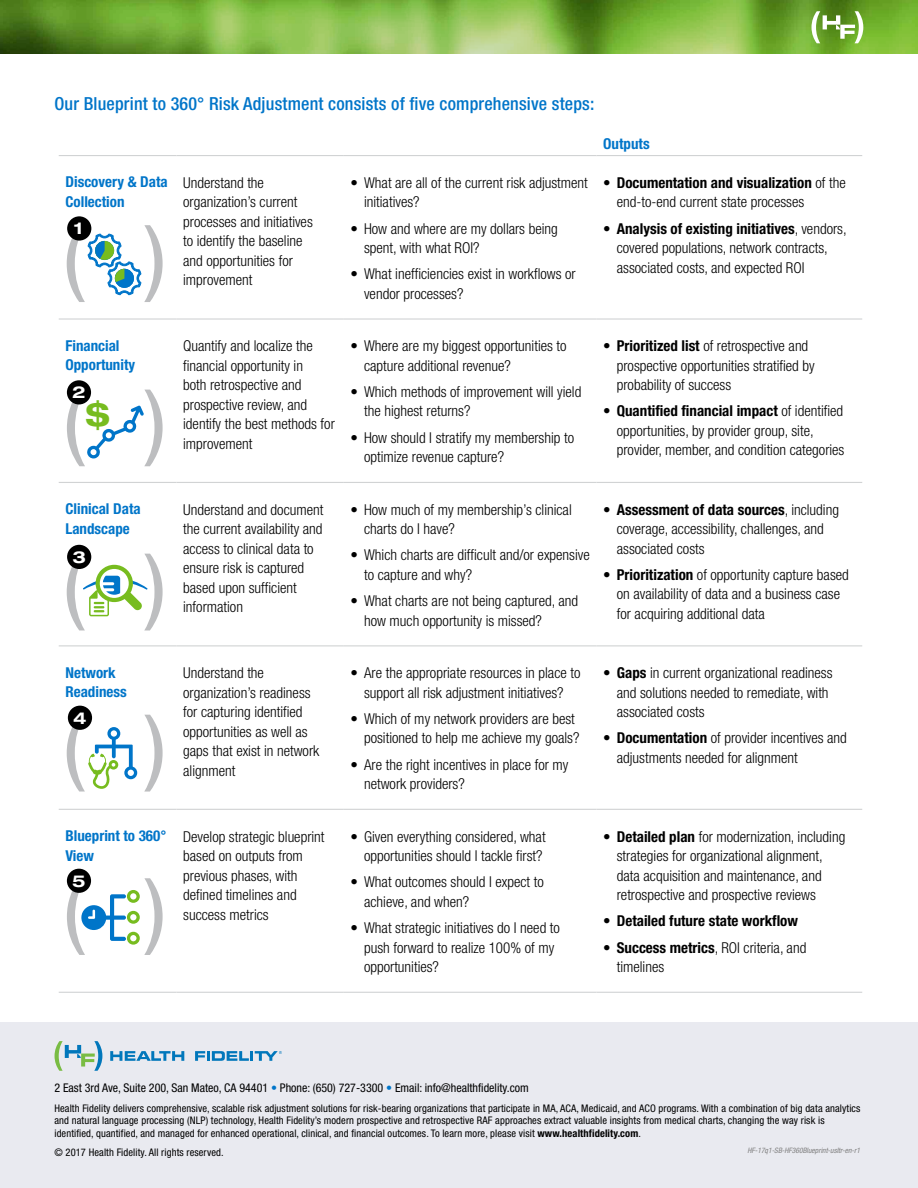
<style>
.page{position:relative;width:918px;height:1188px;background:#fff}
.page>*{position:absolute;margin:0;border:0;box-sizing:border-box;transform-origin:0 0}
.t1{font:700 expanded 32.4px "Helvetica Neue";color:#77bc1f}
.t2{font:500 condensed 18px "Helvetica Neue";letter-spacing:.01em;color:#0075c9}
.t3{font:700 expanded 16.5px "Helvetica Neue";color:#fff}
.t4{font:300 condensed 15px/19.5px "Helvetica Neue";color:#000}
.t5{font:700 condensed 15px/19.5px "Helvetica Neue";color:#0075c9}
.t6{font:700 condensed 15px "Helvetica Neue";color:#000}
.t7{font:condensed 12px "Helvetica Neue";color:#000}
.t8{font:condensed 10.5px/12.6px "Helvetica Neue";letter-spacing:.01em;color:#000}
.t9{font:italic condensed 7.5px "Helvetica Neue";color:#808080}
.s1{font-weight:700}
.s2{font-weight:300}
.s3{color:#0075c9}
</style>
<div class="page">
<div style="left:0;top:1022px;width:918px;height:166px;background:#e9eaf0"></div>
<svg style="left:0;top:0;width:918px;height:54px;background:#7caf41"></svg>
<svg style="left:812px;top:11px;width:51px;height:32px"></svg>
<svg style="left:110px;top:1051px;width:74px;height:10px"></svg>
<svg style="left:195px;top:1051px;width:87px;height:10px"></svg>
<svg style="left:55px;top:1041px;width:47px;height:30px"></svg>
<hr style="left:59px;top:155px;width:117px;height:1px;background:#d1d3d4">
<hr style="left:176px;top:155px;width:168px;height:1px;background:#d1d3d4">
<hr style="left:344px;top:155px;width:253px;height:1px;background:#d1d3d4">
<hr style="left:597px;top:155px;width:265px;height:1px;background:#d1d3d4">
<hr style="left:59px;top:318px;width:117px;height:2px;background:#d1d3d4">
<hr style="left:176px;top:318px;width:168px;height:2px;background:#d1d3d4">
<hr style="left:344px;top:318px;width:253px;height:2px;background:#d1d3d4">
<hr style="left:597px;top:318px;width:265px;height:2px;background:#d1d3d4">
<hr style="left:59px;top:482px;width:117px;height:1px;background:#d1d3d4">
<hr style="left:176px;top:482px;width:168px;height:1px;background:#d1d3d4">
<hr style="left:344px;top:482px;width:253px;height:1px;background:#d1d3d4">
<hr style="left:597px;top:482px;width:265px;height:1px;background:#d1d3d4">
<hr style="left:59px;top:645px;width:117px;height:1px;background:#d1d3d4">
<hr style="left:176px;top:645px;width:168px;height:1px;background:#d1d3d4">
<hr style="left:344px;top:645px;width:253px;height:1px;background:#d1d3d4">
<hr style="left:597px;top:645px;width:265px;height:1px;background:#d1d3d4">
<hr style="left:59px;top:809px;width:117px;height:1px;background:#d1d3d4">
<hr style="left:176px;top:809px;width:168px;height:1px;background:#d1d3d4">
<hr style="left:344px;top:809px;width:253px;height:1px;background:#d1d3d4">
<hr style="left:597px;top:809px;width:265px;height:1px;background:#d1d3d4">
<hr style="left:59px;top:992px;width:117px;height:1px;background:#d1d3d4">
<hr style="left:176px;top:992px;width:168px;height:1px;background:#d1d3d4">
<hr style="left:344px;top:992px;width:253px;height:1px;background:#d1d3d4">
<hr style="left:597px;top:992px;width:265px;height:1px;background:#d1d3d4">
<svg style="left:67px;top:225px;width:96px;height:77px"></svg>
<div style="left:67px;top:216px;width:24px;height:25px;background:#000;border-radius:50%"></div>
<svg style="left:67px;top:390px;width:96px;height:76px"></svg>
<div style="left:67px;top:380px;width:24px;height:24px;background:#000;border-radius:50%"></div>
<svg style="left:67px;top:554px;width:96px;height:76px"></svg>
<div style="left:67px;top:545px;width:24px;height:24px;background:#000;border-radius:50%"></div>
<svg style="left:144px;top:715px;width:19px;height:77px"></svg>
<div style="left:124px;top:766px;width:13px;height:13px;border:3px solid #0075c9;border-radius:50%"></div>
<div style="left:68px;top:706px;width:24px;height:24px;background:#000;border-radius:50%"></div>
<svg style="left:67px;top:715px;width:66px;height:77px"></svg>
<svg style="left:144px;top:878px;width:19px;height:77px"></svg>
<div style="left:127px;top:890px;width:13px;height:13px;border:3px solid #77bc1f;border-radius:50%"></div>
<div style="left:127px;top:911px;width:13px;height:13px;border:3px solid #77bc1f;border-radius:50%"></div>
<div style="left:127px;top:932px;width:13px;height:13px;border:3px solid #77bc1f;border-radius:50%"></div>
<svg style="left:67px;top:880px;width:59px;height:75px"></svg>
<div style="left:67px;top:869px;width:24px;height:24px;background:#000;border-radius:50%"></div>
<p class="t2" style="left:54px;top:93px;width:542px">Our Blueprint to 360° Risk Adjustment consists of five comprehensive steps:</p>
<p class="t5" style="left:65px;top:172px;width:104px">Discovery &amp; Data<br>Collection</p>
<p class="t4" style="left:183px;top:173px;width:131px">Understand the organization’s current processes and initiatives to identify the baseline and opportunities for improvement</p>
<p class="t4" style="left:364px;top:173px;width:225px;text-indent:-14px">• What are all of the current risk adjustment initiatives?</p>
<p class="t4" style="left:364px;top:218px;width:195px;text-indent:-14px">• How and where are my dollars being spent, with what ROI?</p>
<p class="t4" style="left:364px;top:264px;width:213px;text-indent:-14px">• What inefficiencies exist in workflows or vendor processes?</p>
<p class="t3" style="left:74px;top:218px;width:11px">1</p>
<p class="t5" style="left:603px;top:133px;width:48px">Outputs</p>
<p class="t4" style="left:617px;top:173px;width:230px;text-indent:-14px">• <span class="s1">Documentation and visualization</span> of the end-to-end current state processes</p>
<p class="t4" style="left:617px;top:218px;width:231px;text-indent:-14px">• <span class="s1">Analysis of existing initiatives</span>, vendors, covered populations, network contracts, associated costs, and expected ROI</p>
<p class="t5" style="left:65px;top:336px;width:71px">Financial<br>Opportunity</p>
<p class="t4" style="left:183px;top:336px;width:153px">Quantify and localize the financial opportunity in<br>both retrospective and prospective review, and identify the best methods for improvement</p>
<p class="t4" style="left:364px;top:336px;width:204px;text-indent:-14px">• Where are my biggest opportunities to capture additional revenue?</p>
<p class="t4" style="left:364px;top:382px;width:219px;text-indent:-14px">• Which methods of improvement will yield the highest returns?</p>
<p class="t4" style="left:364px;top:428px;width:211px;text-indent:-14px">• How should I stratify my membership to optimize revenue capture?</p>
<p class="t3" style="left:72px;top:382px;width:15px">2</p>
<h1 class="t1" style="left:84px;top:394px;width:28px">$</h1>
<p class="t4" style="left:617px;top:336px;width:200px;text-indent:-14px">• <span class="s1">Prioritized list</span> of retrospective and prospective opportunities stratified by probability of success</p>
<p class="t4" style="left:617px;top:401px;width:229px;text-indent:-14px">• <span class="s1">Quantified financial impact</span> of identified opportunities, by provider group, site, provider, member, and condition categories</p>
<p class="t5" style="left:65px;top:499px;width:77px">Clinical Data<br>Landscape</p>
<p class="t4" style="left:183px;top:499px;width:142px">Understand and document the current availability and access to clinical data to ensure risk is captured based upon sufficient information</p>
<p class="t4" style="left:364px;top:499px;width:209px;text-indent:-14px">• How much of my membership’s clinical charts do I have?</p>
<p class="t4" style="left:364px;top:545px;width:227px;text-indent:-14px">• Which charts are difficult and/or expensive to capture and why?</p>
<p class="t4" style="left:364px;top:591px;width:216px;text-indent:-14px">• What charts are not being captured, and how much opportunity is missed?</p>
<p class="t3" style="left:72px;top:547px;width:15px">3</p>
<p class="t4" style="left:617px;top:499px;width:224px;text-indent:-14px">• <span class="s1">Assessment of data sources</span>, including coverage, accessibility, challenges, and associated costs</p>
<p class="t4" style="left:617px;top:565px;width:234px;text-indent:-14px">• <span class="s1">Prioritization</span> of opportunity capture based on availability of data and a business case for acquiring additional data</p>
<p class="t5" style="left:65px;top:662px;width:63px">Network<br>Readiness</p>
<p class="t4" style="left:183px;top:663px;width:138px">Understand the organization’s readiness for capturing identified opportunities as well as gaps that exist in network alignment</p>
<p class="t4" style="left:351px;top:663px;width:231px;text-align:center">• Are the appropriate resources in place to support all risk adjustment initiatives?</p>
<p class="t3" style="left:73px;top:707px;width:15px">4</p>
<p class="t4" style="left:364px;top:709px;width:217px;text-indent:-14px">• Which of my network providers are best positioned to help me achieve my goals?</p>
<p class="t4" style="left:364px;top:754px;width:206px;text-indent:-14px">• Are the right incentives in place for my network providers?</p>
<p class="t5" style="left:65px;top:826px;width:102px">Blueprint to 360°<br>View</p>
<p class="t4" style="left:183px;top:826px;width:143px">Develop strategic blueprint based on outputs from previous phases, with defined timelines and success metrics</p>
<p class="t4" style="left:351px;top:826px;width:197px;text-align:right">• Given everything considered, what opportunities should I tackle first?</p>
<p class="t3" style="left:72px;top:870px;width:15px">5</p>
<p class="t4" style="left:364px;top:872px;width:181px;text-indent:-14px">• What outcomes should I expect to achieve, and when?</p>
<p class="t4" style="left:364px;top:918px;width:197px;text-indent:-14px">• What strategic initiatives do I need to push forward to realize 100% of my opportunities?</p>
<p class="t4" style="left:617px;top:663px;width:217px;text-indent:-14px">• <span class="s1">Gaps</span> in current organizational readiness and solutions needed to remediate, with associated costs</p>
<p class="t4" style="left:617px;top:728px;width:232px;text-indent:-14px">• <span class="s1">Documentation</span> of provider incentives and adjustments needed for alignment</p>
<p class="t4" style="left:617px;top:826px;width:230px;text-indent:-14px">• <span class="s1">Detailed plan</span> for modernization, including strategies for organizational alignment, data acquisition and maintenance, and retrospective and prospective reviews</p>
<p class="t6" style="left:603px;top:912px;width:196px"><span class="s2">•</span> Detailed future state workflow</p>
<p class="t4" style="left:617px;top:937px;width:191px;text-indent:-14px">• <span class="s1">Success metrics</span>, ROI criteria, and timelines</p>
<p class="t7" style="left:54px;top:1081px;width:476px">2 East 3rd Ave, Suite 200, San Mateo, CA 94401 <span class="s3">•</span> Phone: (650) 727-3300 <span class="s3">•</span> Email: info@healthfidelity.com</p>
<p class="t8" style="left:54px;top:1102px;width:808px">Health Fidelity delivers comprehensive, scalable risk adjustment solutions for risk-bearing organizations that participate in MA, ACA, Medicaid, and ACO programs. With a combination of big data analytics and natural language processing (NLP) technology, Health Fidelity’s modern prospective and retrospective RAF approaches extract valuable insights from medical charts, changing the way risk is identified, quantified, and managed for enhanced operational, clinical, and financial outcomes. To learn more, please visit <span class="s1">www.healthfidelity.com</span>.</p>
<p class="t8" style="left:54px;top:1146px;width:171px">© 2017 Health Fidelity. All rights reserved.</p>
<p class="t9" style="left:747px;top:1146px;width:114px">HF-17q1-SB-HF360Blueprint-usltr-en-r1</p>
</div>
